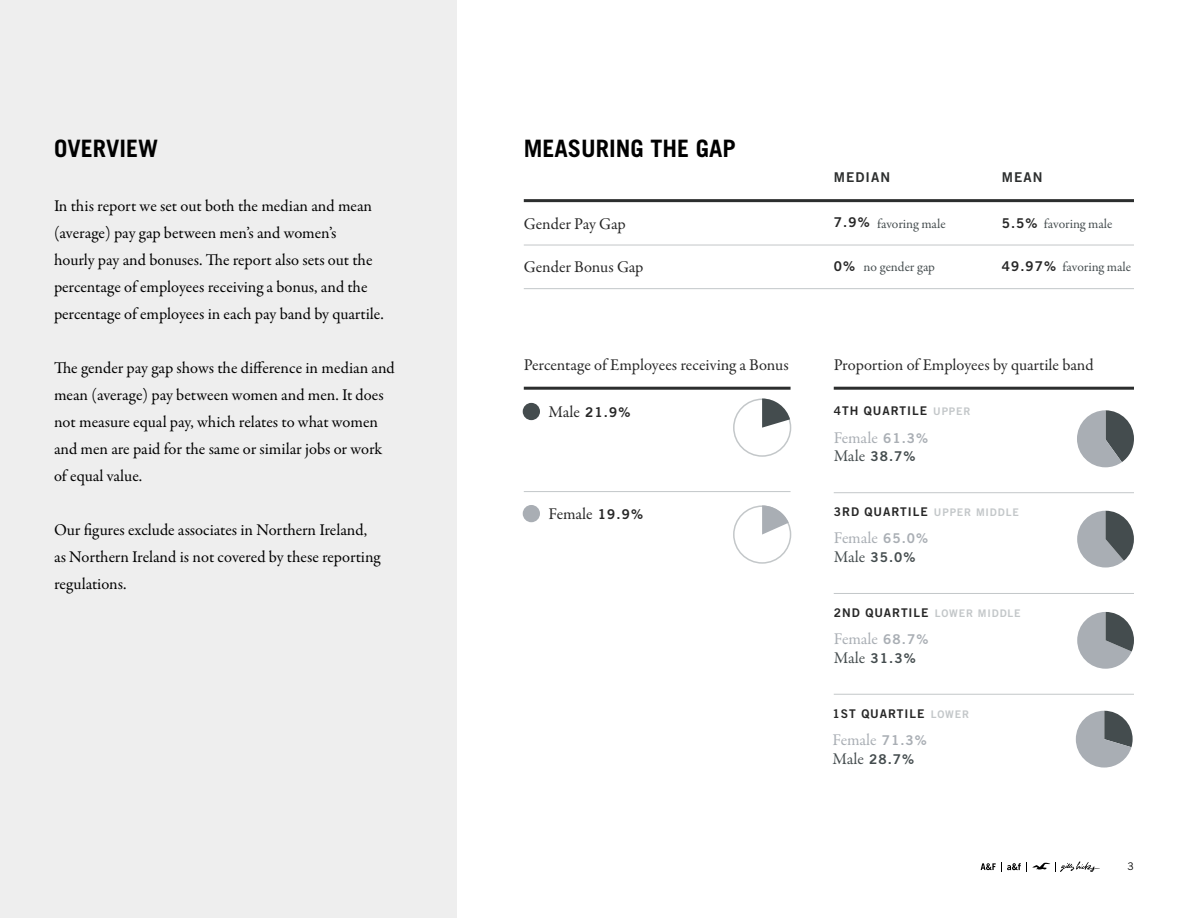
<style>
.page{position:relative;width:1188px;height:918px;background:#fff}
.page>*{position:absolute;margin:0;border:0;box-sizing:border-box;transform-origin:0 0}
.t1{font:700 24px "Trade Gothic LT Pro";color:#000}
.t2{font:16.5px/27px "Garamond Premr Pro";color:#000}
.t3{font:16.5px "Garamond Premr Pro";letter-spacing:-.005em;color:#272727}
.t4{font:16.5px "Garamond Premr Pro";letter-spacing:-.01em;color:#a9aeb4}
.t5{font:13.5px "Garamond Premr Pro";letter-spacing:-.005em;color:#444c4e}
.t6{font:13.5px "Trade Gothic LT Pro Bd 2";letter-spacing:.08em;color:#444c4e}
.t7{font:13.5px "Trade Gothic LT Pro Bd 2";color:#272727}
.t8{font:13.5px "Trade Gothic LT Pro Bd 2";letter-spacing:.08em;color:#2c2e2e}
.t9{font:12px "Trade Gothic LT Pro Bd 2";letter-spacing:.08em;color:#272727}
.t10{font:10.5px "Trade Gothic LT Pro";color:#000}
.s1{font-family:"Trade Gothic LT Pro Bd 2";color:#272727}
.s2{font-family:"Garamond Premr Pro";font-size:16.5px}
.s3{font-family:"Trade Gothic LT Pro Bd 2";font-size:13.5px}
.s4{font-size:10.5px;color:#c3c7c9}
</style>
<div class="page">
<svg style="left:981px;top:863px;width:15px;height:7px"></svg>
<svg style="left:1007px;top:861px;width:93px;height:11px"></svg>
<div style="left:0;top:0;width:457px;height:918px;background:#eee"></div>
<hr style="left:524px;top:199px;width:610px;height:3px;background:#2c2e2e">
<hr style="left:524px;top:387px;width:267px;height:3px;background:#2c2e2e">
<hr style="left:834px;top:387px;width:300px;height:3px;background:#2c2e2e">
<hr style="left:524px;top:245px;width:610px;height:1px;background:#c3c7c9">
<hr style="left:524px;top:491px;width:267px;height:1px;background:#c3c7c9">
<hr style="left:524px;top:288px;width:610px;height:1px;background:#c3c7c9">
<hr style="left:834px;top:492px;width:300px;height:1px;background:#c3c7c9">
<hr style="left:834px;top:593px;width:300px;height:1px;background:#c3c7c9">
<hr style="left:834px;top:694px;width:300px;height:1px;background:#c3c7c9">
<svg style="left:1076px;top:711px;width:57px;height:57px"></svg>
<svg style="left:1077px;top:612px;width:57px;height:57px"></svg>
<svg style="left:1077px;top:511px;width:57px;height:57px"></svg>
<svg style="left:1077px;top:410px;width:57px;height:57px"></svg>
<div style="left:523px;top:403px;width:17px;height:17px;background:#444c4e;border-radius:50%"></div>
<div style="left:523px;top:505px;width:17px;height:17px;background:#a9aeb4;border-radius:50%"></div>
<div style="left:733px;top:399px;width:58px;height:58px;border:2px solid #c3c7c9;border-radius:50%"></div>
<div style="left:733px;top:505px;width:58px;height:59px;border:2px solid #c3c7c9;border-radius:50%"></div>
<svg style="left:762px;top:399px;width:28px;height:29px"></svg>
<svg style="left:762px;top:505px;width:27px;height:30px"></svg>
<p class="t1" style="left:54px;top:134px;width:106px">OVERVIEW</p>
<p class="t2" style="left:54px;top:193px;width:331px">In this report we set out both the median and mean (average) pay gap between men’s and women’s<br>hourly pay and bonuses. The report also sets out the percentage of employees receiving a bonus, and the percentage of employees in each pay band by quartile.</p>
<p class="t2" style="left:54px;top:355px;width:342px">The gender pay gap shows the difference in median and mean (average) pay between women and men. It does not measure equal pay, which relates to what women and men are paid for the same or similar jobs or work of equal value.</p>
<p class="t2" style="left:54px;top:517px;width:328px">Our figures exclude associates in Northern Ireland, as Northern Ireland is not covered by these reporting regulations.</p>
<p class="t1" style="left:524px;top:134px;width:214px">MEASURING THE GAP</p>
<p class="t3" style="left:524px;top:214px;width:103px">Gender Pay Gap</p>
<p class="t3" style="left:524px;top:257px;width:121px">Gender Bonus Gap</p>
<p class="t8" style="left:834px;top:169px;width:58px">MEDIAN</p>
<p class="t7" style="left:834px;top:214px;width:37px">7.9%</p>
<p class="t7" style="left:834px;top:258px;width:23px">0%</p>
<p class="t5" style="left:877px;top:216px;width:70px">favoring male</p>
<p class="t5" style="left:864px;top:259px;width:73px">no gender gap</p>
<p class="t8" style="left:1002px;top:169px;width:42px">MEAN</p>
<p class="t5" style="left:1002px;top:215px;width:112px"><span class="s1">5.5%</span> favoring male</p>
<p class="t5" style="left:1002px;top:258px;width:131px"><span class="s1">49.97%</span> favoring male</p>
<p class="t3" style="left:524px;top:355px;width:266px">Percentage of Employees receiving a Bonus</p>
<p class="t3" style="left:834px;top:355px;width:262px">Proportion of Employees by quartile band</p>
<p class="t7" style="left:549px;top:404px;width:83px"><span class="s2">Male</span> 21.9%</p>
<p class="t3" style="left:549px;top:504px;width:96px">Female <span class="s3">19.9%</span></p>
<p class="t9" style="left:834px;top:403px;width:138px">4TH QUARTILE <span class="s4">UPPER</span></p>
<p class="t4" style="left:834px;top:428px;width:96px">Female <span class="s3">61.3%</span></p>
<p class="t6" style="left:834px;top:448px;width:83px"><span class="s2">Male</span> 38.7%</p>
<p class="t9" style="left:834px;top:504px;width:186px">3RD QUARTILE <span class="s4">UPPER MIDDLE</span></p>
<p class="t4" style="left:834px;top:528px;width:96px">Female <span class="s3">65.0%</span></p>
<p class="t6" style="left:834px;top:548px;width:83px"><span class="s2">Male</span> 35.0%</p>
<p class="t9" style="left:834px;top:605px;width:188px">2ND QUARTILE <span class="s4">LOWER MIDDLE</span></p>
<p class="t4" style="left:834px;top:629px;width:96px">Female <span class="s3">68.7%</span></p>
<p class="t6" style="left:834px;top:650px;width:83px"><span class="s2">Male</span> 31.3%</p>
<p class="t9" style="left:832px;top:706px;width:138px">1ST QUARTILE <span class="s4">LOWER</span></p>
<p class="t4" style="left:832px;top:730px;width:96px">Female <span class="s3">71.3%</span></p>
<p class="t6" style="left:832px;top:750px;width:83px"><span class="s2">Male</span> 28.7%</p>
<p class="t10" style="left:1128px;top:860px;width:8px">3</p>
</div>
